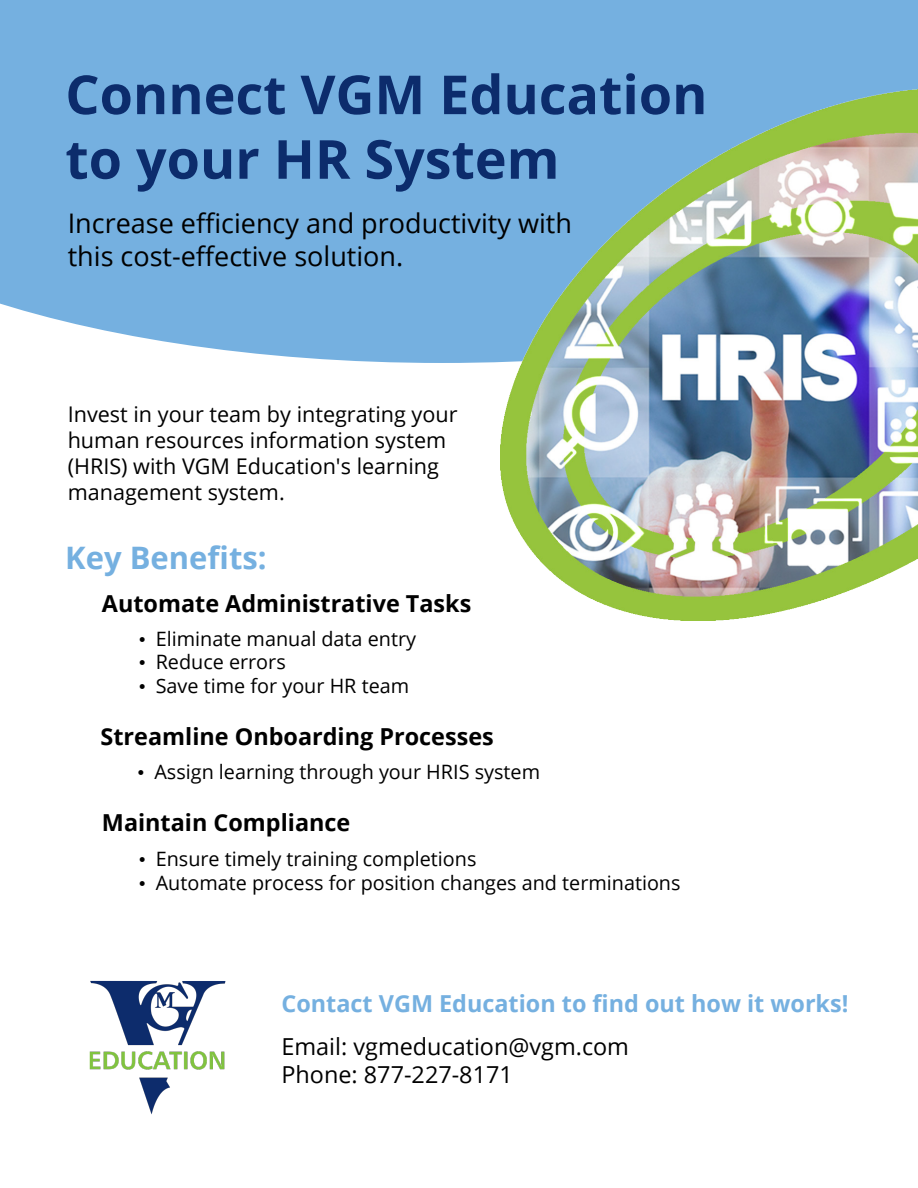
<style>
.page{position:relative;width:918px;height:1188px;background:#fff}
.page>*{position:absolute;margin:0;border:0;box-sizing:border-box;transform-origin:0 0}
.t1{font:700 53.85px/64.7px "Open Sans";color:#0c2c6c}
.t2{font:700 30.9px "Open Sans";color:#75b0e0}
.t3{font:27px/32.4px "Open Sans";color:#000}
.t4{font:700 23.4px "Open Sans";color:#000}
.t5{font:23.4px/28px "Open Sans";color:#000}
.t6{font:700 23.4px "Open Sans";color:#75b0e0}
.t7{font:21.6px/26px "Open Sans";color:#000}
.t8{font:19.8px "Open Sans";color:#000}
.s1{font-family:"Times New Roman"}
</style>
<div class="page">
<div style="left:0;top:0;width:918px;height:363px;background:#75b0e0"></div>
<img style="left:89px;top:980px;width:137px;height:135px">
<img style="left:500px;top:88px;width:418px;height:532px">
<h1 class="t1" style="left:65px;top:61px;width:644px">Connect VGM Education to your HR System</h1>
<h3 class="t3" style="left:68px;top:207px;width:506px">Increase efficiency and productivity with this cost-effective solution.</h3>
<p class="t7" style="left:68px;top:401px;width:391px">Invest in your team by integrating your human resources information system (HRIS) with VGM Education's learning management system.</p>
<h2 class="t2" style="left:65px;top:536px;width:203px">Key Benefits:</h2>
<p class="t4" style="left:102px;top:587px;width:371px">Automate Administrative Tasks</p>
<p class="t8" style="left:139px;top:625px;width:279px"><span class="s1">•</span> Eliminate manual data entry</p>
<p class="t8" style="left:139px;top:649px;width:148px"><span class="s1">•</span> Reduce errors</p>
<p class="t8" style="left:139px;top:672px;width:272px"><span class="s1">•</span> Save time for your HR team</p>
<p class="t4" style="left:101px;top:720px;width:395px">Streamline Onboarding Processes</p>
<p class="t8" style="left:138px;top:759px;width:404px"><span class="s1">•</span> Assign learning through your HRIS system</p>
<p class="t4" style="left:102px;top:806px;width:250px">Maintain Compliance</p>
<p class="t8" style="left:139px;top:845px;width:339px"><span class="s1">•</span> Ensure timely training completions</p>
<p class="t8" style="left:139px;top:869px;width:543px"><span class="s1">•</span> Automate process for position changes and terminations</p>
<p class="t6" style="left:282px;top:987px;width:568px">Contact VGM Education to find out how it works!</p>
<p class="t5" style="left:282px;top:1032px;width:349px">Email: vgmeducation@vgm.com<br>Phone: 877-227-8171</p>
</div>
